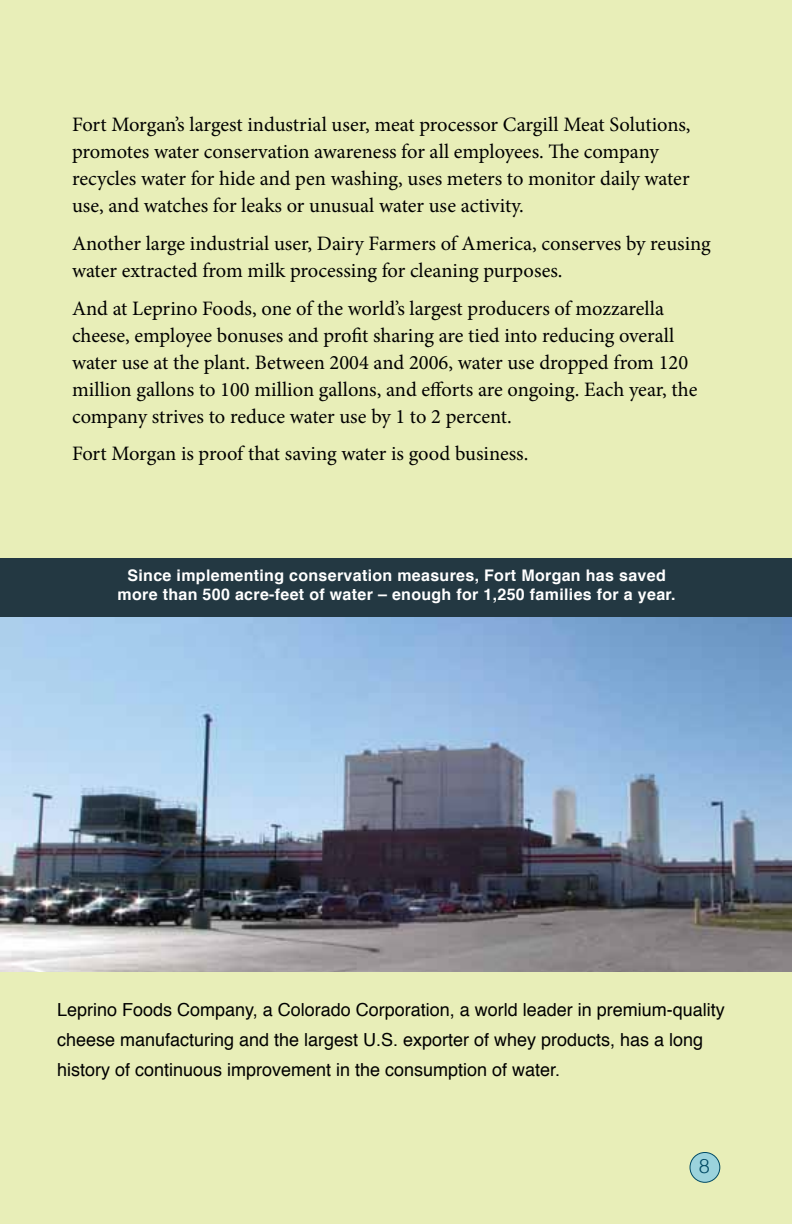
<style>
.page{position:relative;width:792px;height:1224px;background:#e8eeb8}
.page>*{position:absolute;margin:0;border:0;box-sizing:border-box;transform-origin:0 0}
.t1{font:20.4px/27px "Minion Pro";letter-spacing:-.005em;color:#000}
.t2{font:300 20px "Helvetica";color:#004a64}
.t3{font:18px/30px "Helvetica";color:#000}
.t4{font:700 16px/19.2px "Helvetica";letter-spacing:.02em;color:#fff;text-align:center}
</style>
<div class="page">
<img style="left:0;top:616px;width:792px;height:356px">
<div style="left:0;top:558px;width:792px;height:58px;background:#233842"></div>
<div style="left:690px;top:1152px;width:30px;height:30px;background:#9bd3dc;border-radius:50%"></div>
<div style="left:690px;top:1152px;width:30px;height:31px;border:1px solid #004a64;border-radius:50%"></div>
<p class="t1" style="left:72px;top:111px;width:620px">Fort Morgan’s largest industrial user, meat processor Cargill Meat Solutions, promotes water conservation awareness for all employees. The company recycles water for hide and pen washing, uses meters to monitor daily water use, and watches for leaks or unusual water use activity.</p>
<p class="t1" style="left:72px;top:230px;width:640px">Another large industrial user, Dairy Farmers of America, conserves by reusing water extracted from milk processing for cleaning purposes.</p>
<p class="t1" style="left:72px;top:295px;width:627px">And at Leprino Foods, one of the world’s largest producers of mozzarella cheese, employee bonuses and profit sharing are tied into reducing overall water use at the plant. Between 2004 and 2006, water use dropped from 120 million gallons to 100 million gallons, and efforts are ongoing. Each year, the company strives to reduce water use by 1 to 2 percent.</p>
<p class="t1" style="left:72px;top:441px;width:458px">Fort Morgan is proof that saving water is good business.</p>
<p class="t4" style="left:118px;top:566px;width:560px">Since implementing conservation measures, Fort Morgan has saved more than 500 acre-feet of water – enough for 1,250 families for a year.</p>
<p class="t3" style="left:57px;top:995px;width:669px">Leprino Foods Company, a Colorado Corporation, a world leader in premium-quality cheese manufacturing and the largest U.S. exporter of whey products, has a long history of continuous improvement in the consumption of water.</p>
<p class="t2" style="left:699px;top:1153px;width:13px">8</p>
</div>
